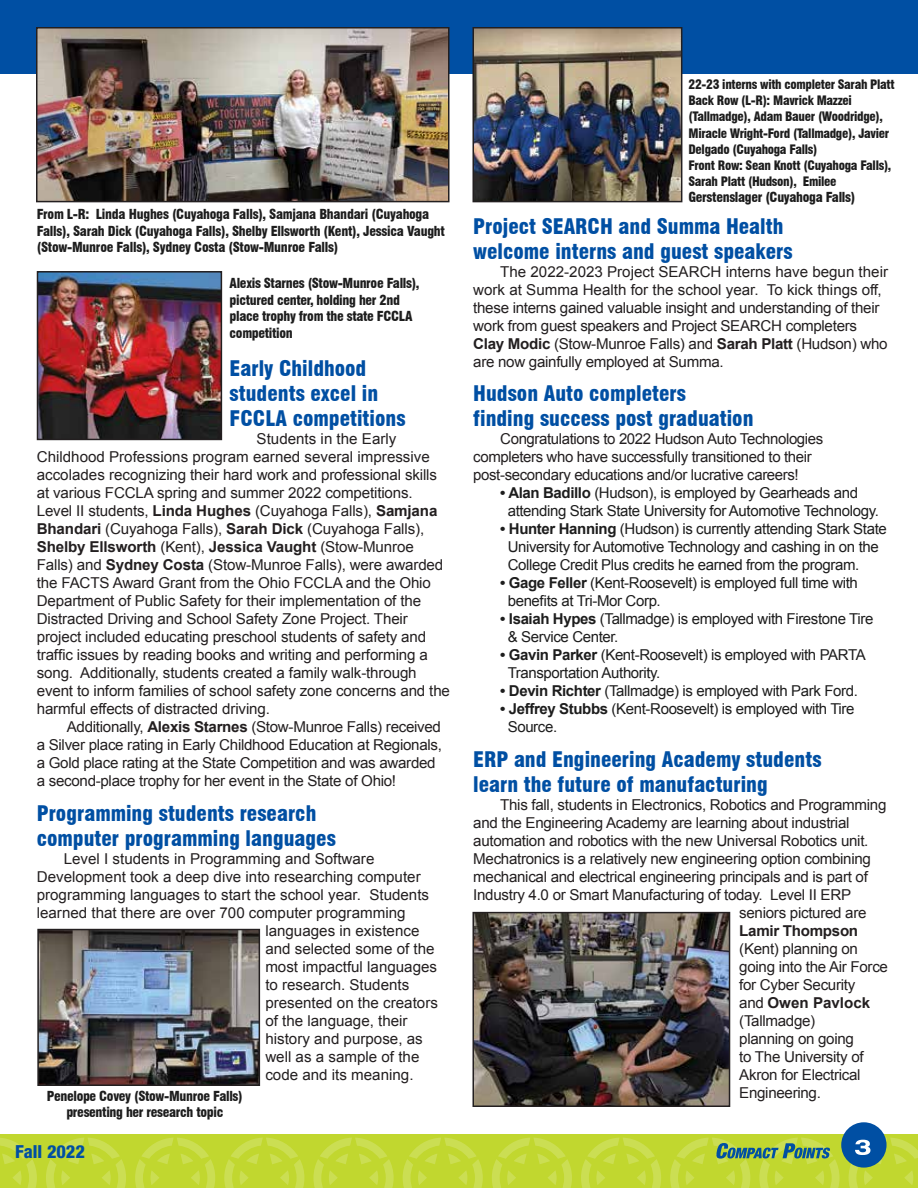
<style>
.page{position:relative;width:918px;height:1188px;background:#fff}
.page>*{position:absolute;margin:0;border:0;box-sizing:border-box;transform-origin:0 0}
.t1{font:900 condensed 21px/25.2px "Swiss 721 BT";color:#004fa3}
.t2{font:800 condensed 18px "Helvetica Neue";color:#004fa3}
.t3{font:15px/18px "Arial";letter-spacing:-.01em;color:#231f20}
.t4{font:15px/18px "Arial";letter-spacing:-.025em;color:#1d1d1d}
.t5{font:700 15px "Arial";letter-spacing:-.02em;color:#231f20}
.t6{font:900 condensed 13.5px/16.5px "Swiss 721 BT";letter-spacing:-.025em;color:#1d1d1d}
.t7{font:900 condensed 12.75px/16.2px "Swiss 721 BT";letter-spacing:-.025em;color:#1d1d1d}
.s1{font-weight:700}
</style>
<div class="page">
<div style="left:0;top:0;width:918px;height:74px;background:#004fa3"></div>
<div style="left:0;top:1134px;width:918px;height:54px;background:#c1d72f"></div>
<svg style="left:224px;top:1138px;width:80px;height:50px"></svg>
<svg style="left:135px;top:1138px;width:80px;height:50px"></svg>
<svg style="left:46px;top:1138px;width:80px;height:50px"></svg>
<svg style="left:313px;top:1138px;width:81px;height:50px"></svg>
<svg style="left:403px;top:1138px;width:80px;height:50px"></svg>
<svg style="left:581px;top:1138px;width:80px;height:50px"></svg>
<svg style="left:492px;top:1138px;width:80px;height:50px"></svg>
<svg style="left:0;top:1138px;width:37px;height:50px"></svg>
<div style="left:841px;top:1122px;width:46px;height:46px;background:#004fa3;border-radius:50%"></div>
<svg style="left:849px;top:1138px;width:69px;height:50px"></svg>
<svg style="left:670px;top:1138px;width:170px;height:50px"></svg>
<img style="left:40px;top:274px;width:179px;height:163px">
<div style="left:37px;top:271px;width:185px;height:169px;border:2px solid #231f20"></div>
<img style="left:39px;top:30px;width:408px;height:169px">
<div style="left:36px;top:27px;width:414px;height:175px;border:2px solid #231f20"></div>
<img style="left:40px;top:932px;width:217px;height:151px">
<div style="left:37px;top:929px;width:223px;height:157px;border:2px solid #231f20"></div>
<img style="left:475px;top:30px;width:204px;height:169px">
<div style="left:472px;top:27px;width:210px;height:175px;border:2px solid #231f20"></div>
<img style="left:475px;top:915px;width:252px;height:189px">
<div style="left:472px;top:912px;width:258px;height:195px;border:2px solid #231f20"></div>
<p class="t6" style="left:37px;top:206px;width:410px">From L-R: Linda Hughes (Cuyahoga Falls), Samjana Bhandari (Cuyahoga<br>Falls), Sarah Dick (Cuyahoga Falls), Shelby Ellsworth (Kent), Jessica Vaught (Stow-Munroe Falls), Sydney Costa (Stow-Munroe Falls)</p>
<p class="t6" style="left:230px;top:275px;width:191px">Alexis Starnes (Stow-Munroe Falls), pictured center, holding her 2nd place trophy from the state FCCLA competition</p>
<h1 class="t1" style="left:230px;top:356px;width:178px">Early Childhood students excel in<br>FCCLA competitions</h1>
<p class="t3" style="left:37px;top:430px;width:415px;text-indent:220px">Students in the Early Childhood Professions program earned several impressive accolades recognizing their hard work and professional skills at various FCCLA spring and summer 2022 competitions.<br>Level II students, <span class="s1">Linda Hughes</span> (Cuyahoga Falls), <span class="s1">Samjana Bhandari</span> (Cuyahoga Falls), <span class="s1">Sarah Dick</span> (Cuyahoga Falls), <span class="s1">Shelby Ellsworth</span> (Kent), <span class="s1">Jessica Vaught</span> (Stow-Munroe Falls) and <span class="s1">Sydney Costa</span> (Stow-Munroe Falls), were awarded the FACTS Award Grant from the Ohio FCCLA and the Ohio Department of Public Safety for their implementation of the Distracted Driving and School Safety Zone Project. Their project included educating preschool students of safety and traffic issues by reading books and writing and performing a song. Additionally, students created a family walk-through event to inform families of school safety zone concerns and the harmful effects of distracted driving.</p>
<p class="t3" style="left:37px;top:718px;width:407px;text-indent:30px">Additionally, <span class="s1">Alexis Starnes</span> (Stow-Munroe Falls) received a Silver place rating in Early Childhood Education at Regionals, a Gold place rating at the State Competition and was awarded a second-place trophy for her event in the State of Ohio!</p>
<h1 class="t1" style="left:37px;top:800px;width:301px">Programming students research computer programming languages</h1>
<p class="t3" style="left:64px;top:850px;width:312px">Level I students in Programming and Software</p>
<p class="t3" style="left:37px;top:868px;width:385px">Development took a deep dive into researching computer</p>
<p class="t3" style="left:37px;top:886px;width:394px">programming languages to start the school year. Students</p>
<p class="t3" style="left:37px;top:904px;width:370px">learned that there are over 700 computer programming</p>
<p class="t3" style="left:265px;top:922px;width:156px">languages in existence</p>
<p class="t3" style="left:265px;top:940px;width:171px">and selected some of the</p>
<p class="t3" style="left:265px;top:958px;width:173px">most impactful languages</p>
<p class="t3" style="left:265px;top:976px;width:146px">to research. Students</p>
<p class="t3" style="left:265px;top:994px;width:174px">presented on the creators</p>
<p class="t3" style="left:265px;top:1012px;width:144px">of the language, their</p>
<p class="t3" style="left:265px;top:1030px;width:159px">history and purpose, as</p>
<p class="t3" style="left:265px;top:1048px;width:156px">well as a sample of the</p>
<p class="t3" style="left:265px;top:1066px;width:150px">code and its meaning.</p>
<p class="t6" style="left:47px;top:1088px;width:197px;text-align:center">Penelope Covey (Stow-Munroe Falls) presenting her research topic</p>
<p class="t2" style="left:15px;top:1140px;width:71px">Fall 2022</p>
<p class="t7" style="left:688px;top:76px;width:208px">22-23 interns with completer Sarah Platt Back Row (L-R): Mavrick Mazzei (Tallmadge), Adam Bauer (Woodridge), Miracle Wright-Ford (Tallmadge), Javier Delgado (Cuyahoga Falls)<br>Front Row: Sean Knott (Cuyahoga Falls), Sarah Platt (Hudson), Emilee</p>
<p class="t6" style="left:688px;top:189px;width:168px">Gerstenslager (Cuyahoga Falls)</p>
<h1 class="t1" style="left:473px;top:214px;width:321px">Project SEARCH and Summa Health welcome interns and guest speakers</h1>
<p class="t3" style="left:473px;top:263px;width:416px;text-indent:27px">The 2022-2023 Project SEARCH interns have begun their work at Summa Health for the school year. To kick things off, these interns gained valuable insight and understanding of their work from guest speakers and Project SEARCH completers <span class="s1">Clay Modic</span> (Stow-Munroe Falls) and <span class="s1">Sarah Platt</span> (Hudson) who are now gainfully employed at Summa.</p>
<h1 class="t1" style="left:473px;top:381px;width:282px">Hudson Auto completers<br>finding success post graduation</h1>
<p class="t3" style="left:473px;top:430px;width:352px;text-indent:27px">Congratulations to 2022 Hudson Auto Technologies completers who have successfully transitioned to their post-secondary educations and/or lucrative careers!</p>
<p class="t4" style="left:508px;top:484px;width:373px;text-indent:-8px"><span class="s1">• Alan Badillo</span> (Hudson), is employed by Gearheads and attending Stark State University for Automotive Technology.</p>
<p class="t4" style="left:508px;top:520px;width:381px;text-indent:-8px"><span class="s1">• Hunter Hanning</span> (Hudson) is currently attending Stark State<br>University for Automotive Technology and cashing in on the<br>College Credit Plus credits he earned from the program.</p>
<p class="t4" style="left:508px;top:574px;width:352px;text-indent:-8px"><span class="s1">• Gage Feller</span> (Kent-Roosevelt) is employed full time with benefits at Tri-Mor Corp.</p>
<p class="t4" style="left:508px;top:610px;width:367px;text-indent:-8px"><span class="s1">• Isaiah Hypes</span> (Tallmadge) is employed with Firestone Tire &amp; Service Center.</p>
<p class="t4" style="left:508px;top:646px;width:360px;text-indent:-8px"><span class="s1">• Gavin Parker</span> (Kent-Roosevelt) is employed with PARTA<br>Transportation Authority.</p>
<p class="t4" style="left:500px;top:682px;width:359px"><span class="s1">• Devin Richter</span> (Tallmadge) is employed with Park Ford.</p>
<p class="t4" style="left:508px;top:700px;width:348px;text-indent:-8px"><span class="s1">• Jeffrey Stubbs</span> (Kent-Roosevelt) is employed with Tire<br>Source.</p>
<h1 class="t1" style="left:473px;top:746px;width:350px">ERP and Engineering Academy students learn the future of manufacturing</h1>
<p class="t3" style="left:500px;top:796px;width:388px">This fall, students in Electronics, Robotics and Programming</p>
<p class="t3" style="left:473px;top:814px;width:378px">and the Engineering Academy are learning about industrial</p>
<p class="t3" style="left:473px;top:832px;width:397px">automation and robotics with the new Universal Robotics unit.</p>
<p class="t3" style="left:473px;top:850px;width:399px">Mechatronics is a relatively new engineering option combining</p>
<p class="t3" style="left:473px;top:868px;width:396px">mechanical and electrical engineering principals and is part of</p>
<p class="t3" style="left:473px;top:886px;width:379px">Industry 4.0 or Smart Manufacturing of today. Level II ERP</p>
<p class="t3" style="left:739px;top:904px;width:129px">seniors pictured are</p>
<p class="t5" style="left:739px;top:921px;width:120px">Lamir Thompson</p>
<p class="t3" style="left:739px;top:940px;width:150px">(Kent) planning on going into the Air Force for Cyber Security<br>and <span class="s1">Owen Pavlock </span>(Tallmadge)<br>planning on going<br>to The University of<br>Akron for Electrical<br>Engineering.</p>
</div>
